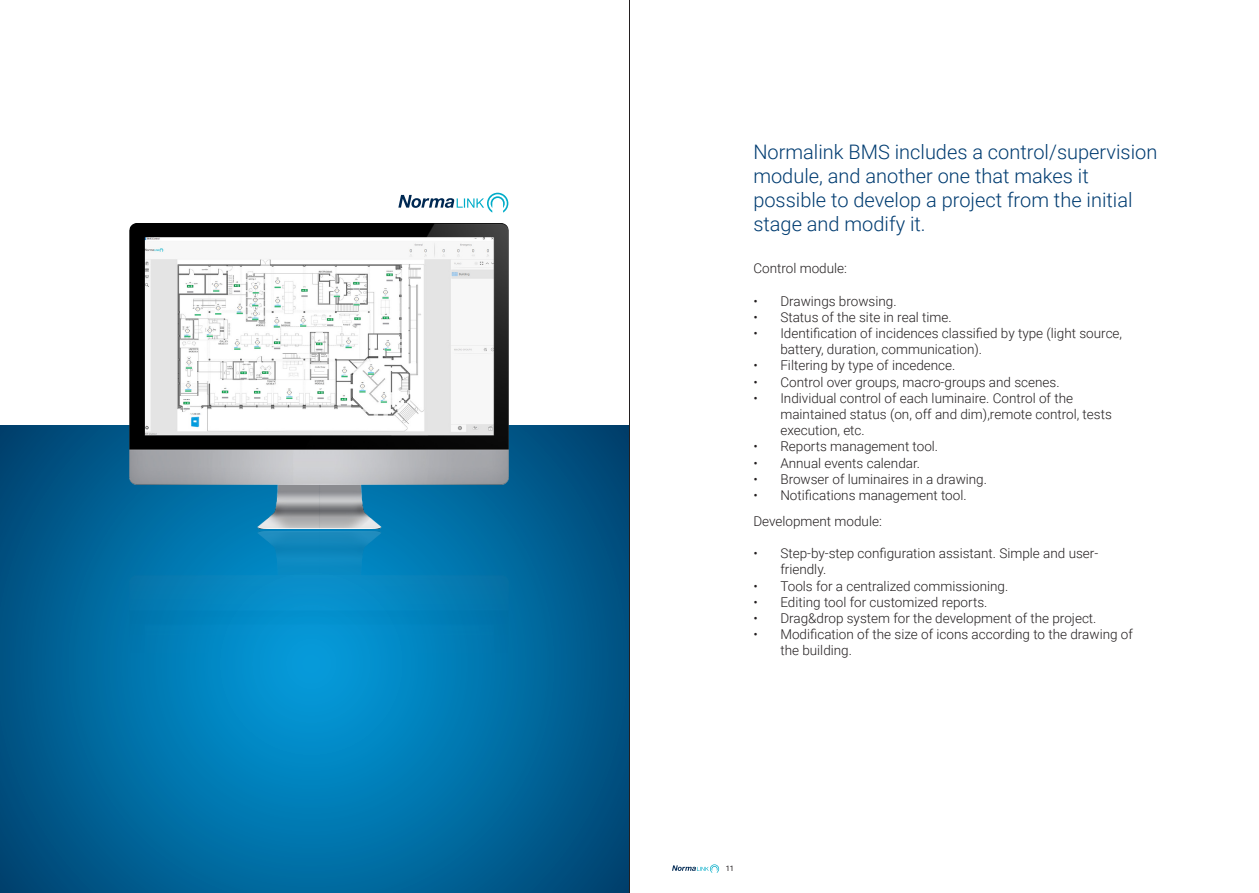
<style>
.page{position:relative;width:1259px;height:893px;background:#fff}
.page>*{position:absolute;margin:0;border:0;box-sizing:border-box;transform-origin:0 0}
.t1{font:300 19.95px/24px "Roboto";color:#003c71}
.t2{font:300 13.5px/16.2px "Roboto";color:#231f20}
.t3{font:7.5px "Roboto";color:#231f20}
</style>
<div class="page">
<svg style="left:672px;top:864px;width:47px;height:9px"></svg>
<svg style="left:0;top:425px;width:629px;height:468px;background:#005c8e"></svg>
<img style="left:130px;top:223px;width:378px;height:305px">
<img style="left:130px;top:532px;width:378px;height:305px">
<svg style="left:398px;top:193px;width:110px;height:20px"></svg>
<hr style="left:629px;top:0;width:1px;height:893px;background:#231f20">
<p class="t1" style="left:753px;top:139px;width:405px">Normalink BMS includes a control/supervision module, and another one that makes it possible to develop a project from the initial stage and modify it.</p>
<p class="t2" style="left:753px;top:260px;width:95px">Control module:</p>
<p class="t2" style="left:753px;top:292px;width:145px">• Drawings browsing.</p>
<p class="t2" style="left:753px;top:308px;width:200px">• Status of the site in real time.</p>
<p class="t2" style="left:780px;top:325px;width:343px;text-indent:-27px">• Identification of incidences classified by type (light source, battery, duration, communication).</p>
<p class="t2" style="left:753px;top:357px;width:204px">• Filtering by type of incedence.</p>
<p class="t2" style="left:753px;top:373px;width:308px">• Control over groups, macro-groups and scenes.</p>
<p class="t2" style="left:780px;top:389px;width:333px;text-indent:-27px">• Individual control of each luminaire. Control of the maintained status (on, off and dim),remote control, tests execution, etc.</p>
<p class="t2" style="left:753px;top:438px;width:186px">• Reports management tool.</p>
<p class="t2" style="left:753px;top:454px;width:168px">• Annual events calendar.</p>
<p class="t2" style="left:753px;top:470px;width:235px">• Browser of luminaires in a drawing.</p>
<p class="t2" style="left:753px;top:487px;width:215px">• Notifications management tool.</p>
<p class="t2" style="left:753px;top:512px;width:130px">Development module:</p>
<p class="t2" style="left:780px;top:545px;width:319px;text-indent:-27px">• Step-by-step configuration assistant. Simple and user&shy;friendly.</p>
<p class="t2" style="left:753px;top:577px;width:256px">• Tools for a centralized commissioning.</p>
<p class="t2" style="left:753px;top:593px;width:235px">• Editing tool for customized reports.</p>
<p class="t2" style="left:753px;top:610px;width:345px">• Drag&amp;drop system for the development of the project.</p>
<p class="t2" style="left:780px;top:626px;width:354px;text-indent:-27px">• Modification of the size of icons according to the drawing of the building.</p>
<p class="t3" style="left:725px;top:863px;width:10px">11</p>
</div>
